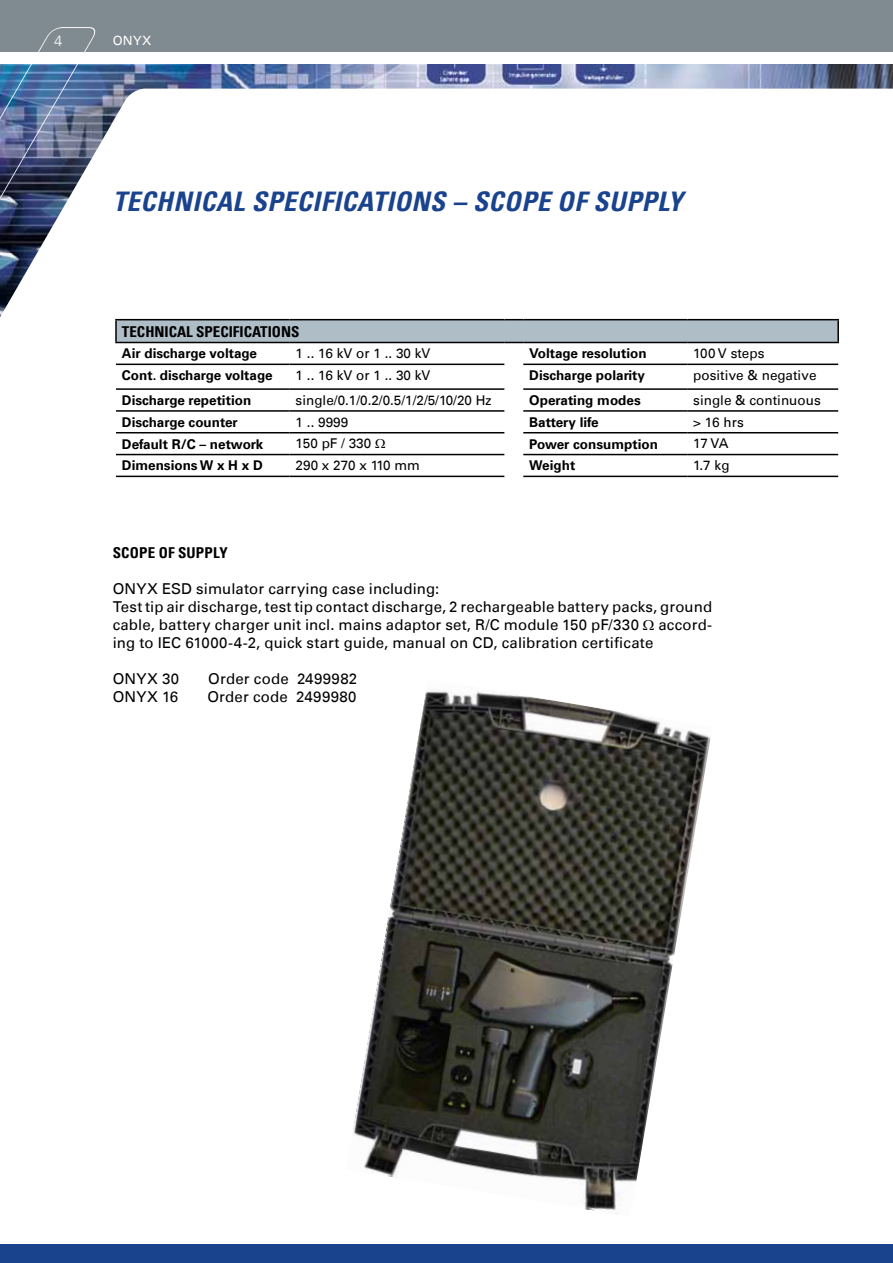
<style>
.page{position:relative;width:893px;height:1263px;background:#fff}
.page>*{position:absolute;margin:0;border:0;box-sizing:border-box;transform-origin:0 0}
.t1{font:italic 700 condensed 27px "Univers LT";letter-spacing:.025em;color:#1a438e}
.t2{font:15px/18px "Univers LT";letter-spacing:.01em;color:#000}
.t3{font:700 condensed 15px "Univers LT";color:#000}
.t4{font:300 15px "Univers LT";color:#fff}
.t5{font:700 13.5px "Univers LT";color:#000}
.t6{font:13.5px "Univers LT";color:#000}
.t7{font:12.75px "Univers LT";color:#fff}
</style>
<div class="page">
<div style="left:0;top:0;width:893px;height:51px;background:#808a91"></div>
<img style="left:100px;top:64px;width:793px;height:25px">
<svg style="left:0;top:89px;width:839px;height:388px"></svg>
<img style="left:0;top:27px;width:100px;height:199px">
<div style="left:116px;top:320px;width:722px;height:22px;background:#aebdc6"></div>
<hr style="left:115px;top:319px;width:175px;height:1px;background:#000">
<hr style="left:115px;top:320px;width:2px;height:22px;background:#000">
<hr style="left:290px;top:319px;width:214px;height:1px;background:#000">
<svg style="left:504px;top:319px;width:19px;height:1px"></svg>
<hr style="left:523px;top:319px;width:164px;height:1px;background:#000">
<hr style="left:687px;top:319px;width:152px;height:1px;background:#000">
<hr style="left:837px;top:320px;width:2px;height:22px;background:#000">
<hr style="left:115px;top:342px;width:175px;height:1px;background:#000">
<hr style="left:290px;top:342px;width:214px;height:1px;background:#000">
<svg style="left:504px;top:342px;width:19px;height:1px"></svg>
<hr style="left:523px;top:342px;width:164px;height:1px;background:#000">
<hr style="left:687px;top:342px;width:152px;height:1px;background:#000">
<hr style="left:116px;top:364px;width:174px;height:1px;background:#000">
<hr style="left:290px;top:364px;width:214px;height:1px;background:#000">
<hr style="left:523px;top:364px;width:164px;height:1px;background:#000">
<hr style="left:687px;top:364px;width:151px;height:1px;background:#000">
<hr style="left:116px;top:388px;width:174px;height:2px;background:#000">
<hr style="left:290px;top:388px;width:214px;height:2px;background:#000">
<hr style="left:523px;top:388px;width:164px;height:2px;background:#000">
<hr style="left:687px;top:388px;width:151px;height:2px;background:#000">
<hr style="left:116px;top:410px;width:174px;height:2px;background:#000">
<hr style="left:290px;top:410px;width:214px;height:2px;background:#000">
<hr style="left:523px;top:410px;width:164px;height:2px;background:#000">
<hr style="left:687px;top:410px;width:151px;height:2px;background:#000">
<hr style="left:116px;top:432px;width:174px;height:1px;background:#000">
<hr style="left:290px;top:432px;width:214px;height:1px;background:#000">
<hr style="left:523px;top:432px;width:164px;height:1px;background:#000">
<hr style="left:687px;top:432px;width:151px;height:1px;background:#000">
<hr style="left:116px;top:454px;width:174px;height:1px;background:#000">
<hr style="left:290px;top:454px;width:214px;height:1px;background:#000">
<hr style="left:523px;top:454px;width:164px;height:1px;background:#000">
<hr style="left:687px;top:454px;width:151px;height:1px;background:#000">
<hr style="left:116px;top:476px;width:174px;height:1px;background:#000">
<hr style="left:290px;top:476px;width:214px;height:1px;background:#000">
<hr style="left:523px;top:476px;width:164px;height:1px;background:#000">
<hr style="left:687px;top:476px;width:151px;height:1px;background:#000">
<div style="left:0;top:1244px;width:893px;height:19px;background:#1a438e"></div>
<img style="left:353px;top:690px;width:358px;height:521px">
<svg style="left:375px;top:439px;width:10px;height:9px"></svg>
<p class="t4" style="left:54px;top:31px;width:10px">4</p>
<p class="t7" style="left:113px;top:33px;width:40px">ONYX</p>
<h1 class="t1" style="left:113px;top:185px;width:236px">TECHNICAL SPECIFICATIONS</h1>
<h1 class="t1" style="left:452px;top:185px;width:232px">– SCOPE OF SUPPLY</h1>
<p class="t3" style="left:122px;top:322px;width:179px">TECHNICAL SPECIFICATIONS</p>
<p class="t5" style="left:122px;top:346px;width:137px">Air discharge voltage</p>
<p class="t6" style="left:296px;top:345px;width:136px">1 .. 16 kV or 1 .. 30 kV</p>
<p class="t5" style="left:529px;top:346px;width:119px">Voltage resolution</p>
<p class="t6" style="left:693px;top:345px;width:73px">100 V steps</p>
<p class="t5" style="left:122px;top:367px;width:152px">Cont. discharge voltage</p>
<p class="t6" style="left:296px;top:367px;width:136px">1 .. 16 kV or 1 .. 30 kV</p>
<p class="t5" style="left:529px;top:367px;width:117px">Discharge polarity</p>
<p class="t6" style="left:693px;top:367px;width:125px">positive &amp; negative</p>
<p class="t5" style="left:122px;top:392px;width:131px">Discharge repetition</p>
<p class="t6" style="left:296px;top:392px;width:197px">single/0.1/0.2/0.5/1/2/5/10/20 Hz</p>
<p class="t5" style="left:529px;top:392px;width:113px">Operating modes</p>
<p class="t6" style="left:693px;top:392px;width:129px">single &amp; continuous</p>
<p class="t5" style="left:122px;top:414px;width:117px">Discharge counter</p>
<p class="t6" style="left:296px;top:414px;width:54px">1 .. 9999</p>
<p class="t5" style="left:529px;top:414px;width:71px">Battery life</p>
<p class="t6" style="left:693px;top:414px;width:52px">&gt; 16 hrs</p>
<p class="t5" style="left:122px;top:436px;width:143px">Default R/C – network</p>
<p class="t6" style="left:296px;top:436px;width:77px">150 pF / 330</p>
<p class="t5" style="left:529px;top:436px;width:130px">Power consumption</p>
<p class="t6" style="left:693px;top:436px;width:37px">17 VA</p>
<p class="t5" style="left:122px;top:458px;width:142px">Dimensions W x H x D</p>
<p class="t6" style="left:296px;top:457px;width:126px">290 x 270 x 110 mm</p>
<p class="t5" style="left:529px;top:458px;width:47px">Weight</p>
<p class="t6" style="left:693px;top:457px;width:38px">1.7 kg</p>
<p class="t3" style="left:113px;top:543px;width:117px">SCOPE OF SUPPLY</p>
<p class="t2" style="left:113px;top:580px;width:601px">ONYX ESD simulator carrying case including:<br>Test tip air discharge, test tip contact discharge, 2 rechargeable battery packs, ground cable, battery charger unit incl. mains adaptor set, R/C module 150 pF/330</p>
<p class="t2" style="left:658px;top:616px;width:55px">accord-</p>
<p class="t2" style="left:113px;top:634px;width:542px">ing to IEC 61000-4-2, quick start guide, manual on CD, calibration certificate</p>
<p class="t2" style="left:113px;top:670px;width:68px">ONYX 30</p>
<p class="t2" style="left:208px;top:670px;width:150px">Order code 2499982</p>
<p class="t2" style="left:113px;top:688px;width:67px">ONYX 16</p>
<p class="t2" style="left:207px;top:688px;width:151px">Order code 2499980</p>
</div>
